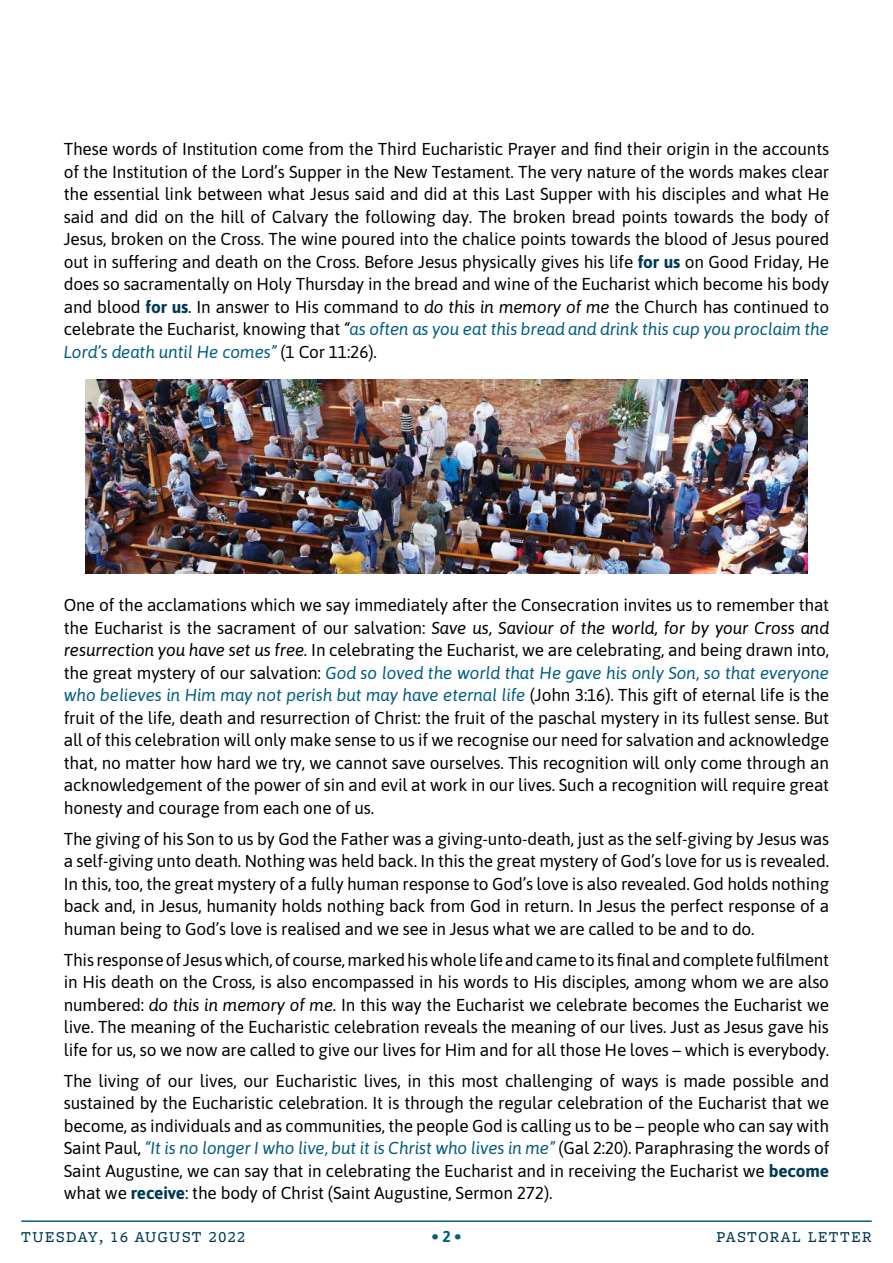
<style>
.page{position:relative;width:893px;height:1263px;background:#fff}
.page>*{position:absolute;margin:0;border:0;box-sizing:border-box;transform-origin:0 0}
.t1{font:17.25px/22.5px "Asap";letter-spacing:-.01em;color:#000;text-align:justify}
.t2{font:500 15.75px "Freight Macro Pro";letter-spacing:.1em;color:#003a54}
.t3{font:900 15.75px "Work Sans";color:#045e81}
.s1{font-weight:700;color:#003a54}
.s2{font-style:italic}
.s3{font-style:italic;color:#045e81}
.s4{font-family:"Asap";font-weight:700}
</style>
<div class="page">
<hr style="left:21px;top:1220px;width:851px;height:2px;background:#045e81">
<img style="left:85px;top:379px;width:723px;height:195px">
<p class="t1" style="left:64px;top:137px;width:767px">These words of Institution come from the Third Eucharistic Prayer and find their origin in the accounts of the Institution of the Lord’s Supper in the New Testament. The very nature of the words makes clear the essential link between what Jesus said and did at this Last Supper with his disciples and what He said and did on the hill of Calvary the following day. The broken bread points towards the body of Jesus, broken on the Cross. The wine poured into the chalice points towards the blood of Jesus poured out in suffering and death on the Cross. Before Jesus physically gives his life <span class="s1">for us</span> on Good Friday, He does so sacramentally on Holy Thursday in the bread and wine of the Eucharist which become his body and blood <span class="s1">for us</span>. In answer to His command to <span class="s2">do this in memory of me</span> the Church has continued to celebrate the Eucharist, knowing that <span class="s2">“</span><span class="s3">as often as you eat this bread and drink this cup you proclaim the Lord’s death until He comes”</span> (1 Cor 11:26).</p>
<p class="t1" style="left:64px;top:593px;width:767px">One of the acclamations which we say immediately after the Consecration invites us to remember that the Eucharist is the sacrament of our salvation: <span class="s2">Save us, Saviour of the world, for by your Cross and resurrection you have set us free.</span> In celebrating the Eucharist, we are celebrating, and being drawn into, the great mystery of our salvation: <span class="s3">God so loved the world that He gave his only Son, so that everyone who believes in Him may not perish but may have eternal life</span> (John 3:16). This gift of eternal life is the fruit of the life, death and resurrection of Christ: the fruit of the paschal mystery in its fullest sense. But all of this celebration will only make sense to us if we recognise our need for salvation and acknowledge that, no matter how hard we try, we cannot save ourselves. This recognition will only come through an acknowledgement of the power of sin and evil at work in our lives. Such a recognition will require great honesty and courage from each one of us.</p>
<p class="t1" style="left:64px;top:826px;width:767px">The giving of his Son to us by God the Father was a giving-unto-death, just as the self-giving by Jesus was a self-giving unto death. Nothing was held back. In this the great mystery of God’s love for us is revealed.<br>In this, too, the great mystery of a fully human response to God’s love is also revealed. God holds nothing back and, in Jesus, humanity holds nothing back from God in return. In Jesus the perfect response of a human being to God’s love is realised and we see in Jesus what we are called to be and to do.</p>
<p class="t1" style="left:64px;top:947px;width:767px">This response of Jesus which, of course, marked his whole life and came to its final and complete fulfilment in His death on the Cross, is also encompassed in his words to His disciples, among whom we are also numbered: <span class="s2">do this in memory of me.</span> In this way the Eucharist we celebrate becomes the Eucharist we live. The meaning of the Eucharistic celebration reveals the meaning of our lives. Just as Jesus gave his life for us, so we now are called to give our lives for Him and for all those He loves – which is everybody.</p>
<p class="t1" style="left:64px;top:1068px;width:767px">The living of our lives, our Eucharistic lives, in this most challenging of ways is made possible and sustained by the Eucharistic celebration. It is through the regular celebration of the Eucharist that we become, as individuals and as communities, the people God is calling us to be – people who can say with Saint Paul, <span class="s3">“It is no longer I who live, but it is Christ who lives in me”</span> (Gal 2:20). Paraphrasing the words of Saint Augustine, we can say that in celebrating the Eucharist and in receiving the Eucharist we <span class="s1">become </span>what we <span class="s1">receive</span>: the body of Christ (Saint Augustine, Sermon 272).</p>
<p class="t2" style="left:21px;top:1226px;width:225px">TUESDAY, 16 AUGUST 2022</p>
<p class="t3" style="left:432px;top:1224px;width:31px">• <span class="s4">2</span> •</p>
<p class="t2" style="left:716px;top:1226px;width:157px">PASTORAL LETTER</p>
</div>
